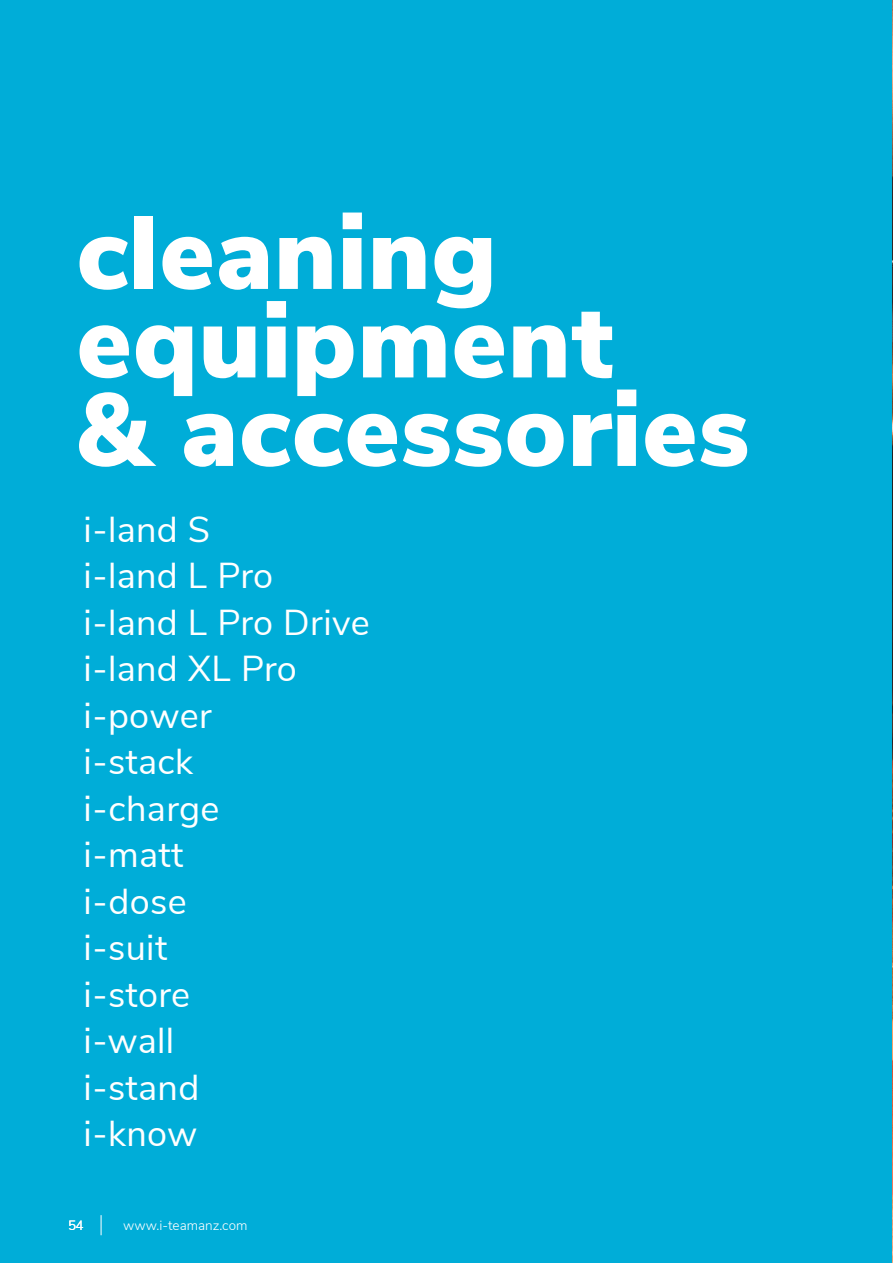
<style>
.page{position:relative;width:893px;height:1263px;background:#00add8}
.page>*{position:absolute;margin:0;border:0;box-sizing:border-box;transform-origin:0 0}
.t1{font:900 103.5px/88.5px "Nunito Sans";letter-spacing:.01em;color:#fff}
.t2{font:36px/46.5px "Nunito Sans";letter-spacing:.01em;color:#fff}
.t3{font:300 13.5px "Nunito Sans";color:#fff}
.s1{font-weight:400}
.s2{font-weight:200;font-size:22.5px}
</style>
<div class="page">
<img style="left:892px;top:1px;width:1px;height:1261px">
<h1 class="t1" style="left:77px;top:216px;width:674px">cleaning equipment<br>&amp; accessories</h1>
<p class="t2" style="left:84px;top:509px;width:288px">i-land S<br>i-land L Pro i-land L Pro Drive i-land XL Pro i-power<br>i-stack<br>i-charge<br>i-matt<br>i-dose<br>i-suit<br>i-store<br>i-wall<br>i-stand<br>i-know</p>
<p class="t3" style="left:68px;top:1220px;width:181px"><span class="s1">54</span> <span class="s2">|</span> www.i-teamanz.com</p>
</div>
